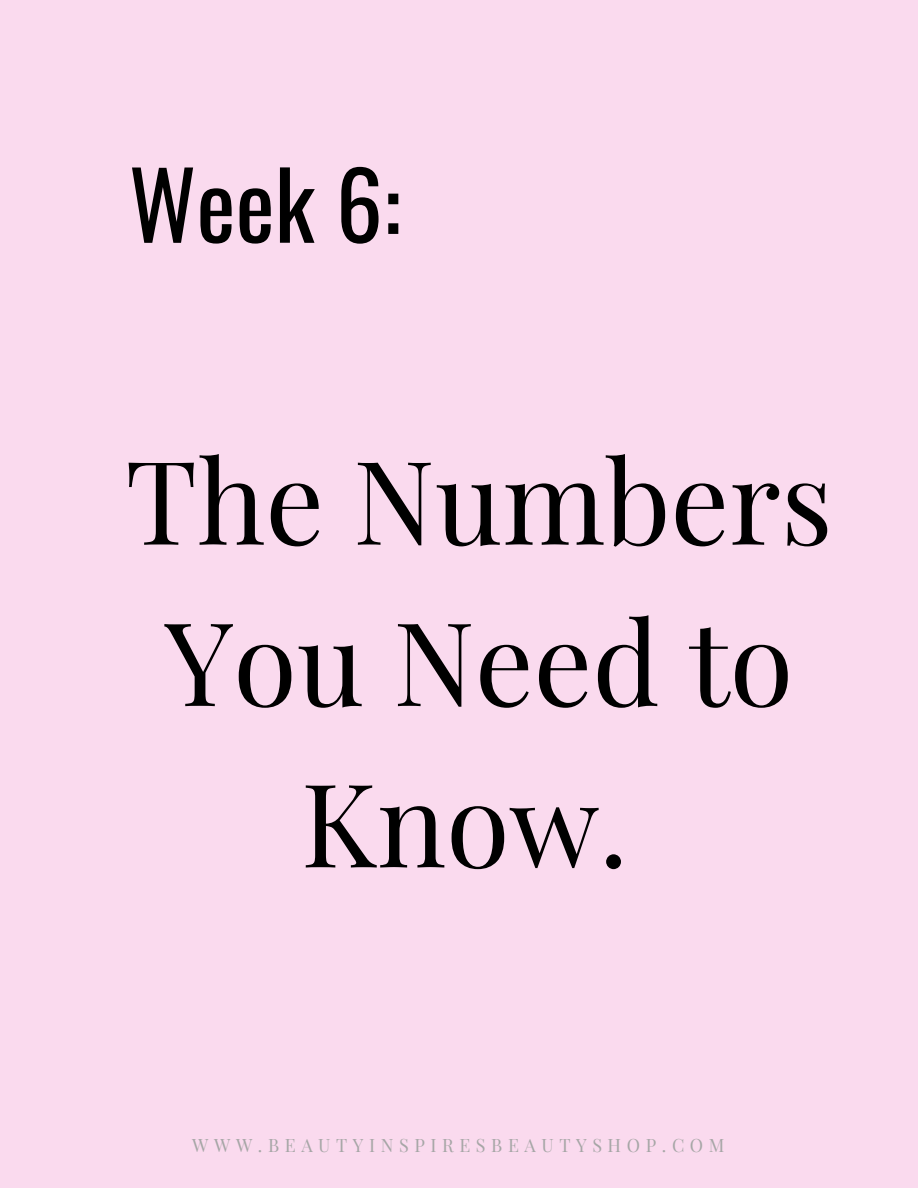
<style>
.page{position:relative;width:918px;height:1188px;background:#fadaee}
.page>*{position:absolute;margin:0;border:0;box-sizing:border-box;transform-origin:0 0}
.t1{font:115.95px/161.4px "Playfair Display";color:#000;text-align:center}
.t2{font:93px "Oswald";color:#000}
.t3{font:18px "Playfair Display";letter-spacing:.31em;color:#a6a6a6}
</style>
<div class="page">
<h2 class="t2" style="left:129px;top:132px;width:274px">Week 6:</h2>
<h1 class="t1" style="left:125px;top:416px;width:709px">The Numbers<br>You Need to<br>Know.</h1>
<p class="t3" style="left:192px;top:1133px;width:534px">WWW.BEAUTYINSPIRESBEAUTYSHOP.COM</p>
</div>
